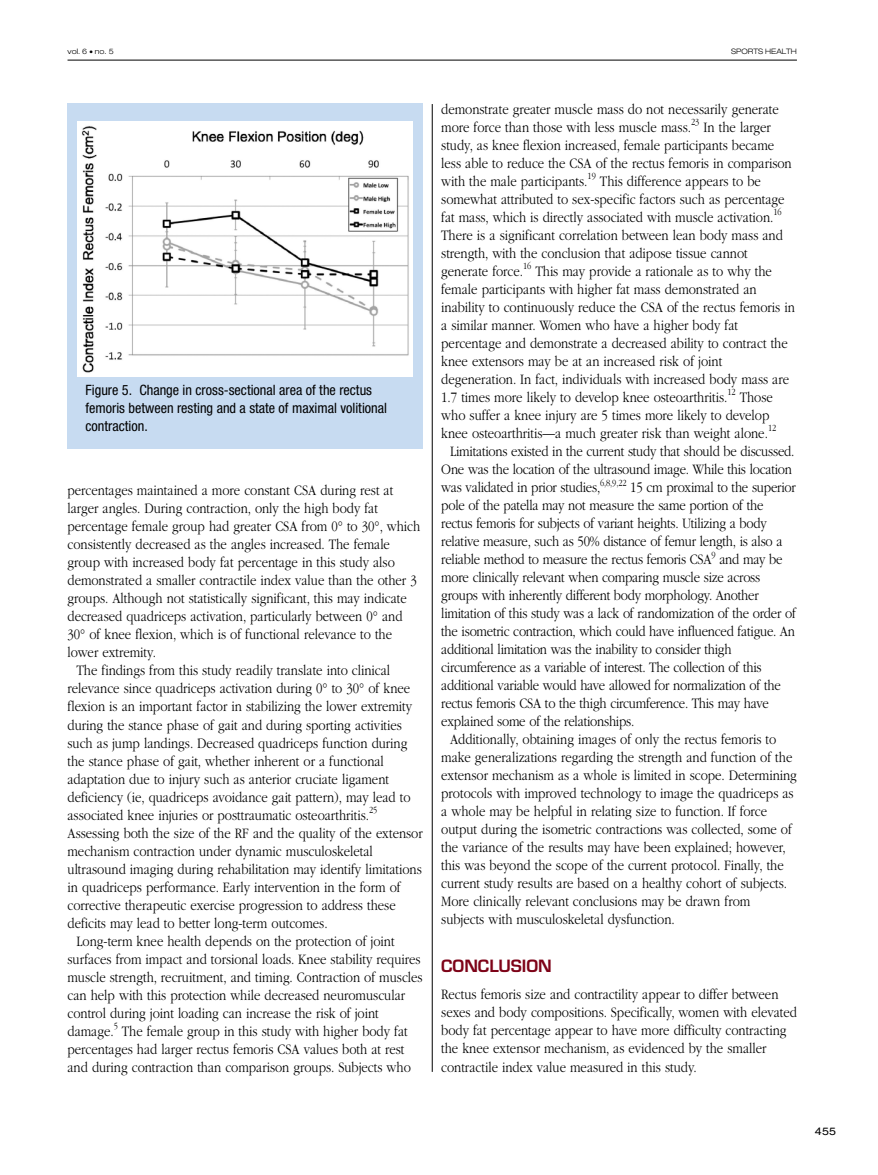
<style>
.page{position:relative;width:878px;height:1175px;background:#fff}
.page>*{position:absolute;margin:0;border:0;box-sizing:border-box;transform-origin:0 0}
.t1{font:600 16.5px "Eurostile";letter-spacing:-.005em;color:#7d0318}
.t2{font:300 15px/18px "ITC Garamond Std";color:#000;scale:.85 1}
.t3{font:condensed 14.25px/18px "Helvetica Neue LT Std";color:#000}
.t4{font:expanded 10.5px "Helvetica Neue LT Std";color:#000}
.t5{font:300 9.75px "ITC Garamond Std";color:#000;scale:.85 1}
.t6{font:300 expanded 7.5px "Helvetica Neue LT Std";color:#000}
</style>
<div class="page">
<hr style="left:68px;top:60px;width:728px;height:1px;background:#000">
<hr style="left:432px;top:104px;width:1px;height:967px;background:#000">
<div style="left:68px;top:104px;width:355px;height:345px;background:#c7dbf1"></div>
<img style="left:78px;top:122px;width:335px;height:255px">
<p class="t6" style="left:68px;top:47px;width:48px">vol. 6 • no. 5</p>
<p class="t6" style="left:731px;top:47px;width:67px">SPORTS HEALTH</p>
<p class="t3" style="left:86px;top:380px;width:303px">Figure 5. Change in cross-sectional area of the rectus femoris between resting and a state of maximal volitional contraction.</p>
<p class="t2" style="left:68px;top:482px;width:385px">percentages maintained a more constant CSA during rest at</p>
<p class="t2" style="left:68px;top:500px;width:367px">larger angles. During contraction, only the high body fat</p>
<p class="t2" style="left:68px;top:518px;width:416px">percentage female group had greater CSA from 0° to 30°, which</p>
<p class="t2" style="left:68px;top:536px;width:381px">consistently decreased as the angles increased. The female</p>
<p class="t2" style="left:68px;top:554px;width:386px">group with increased body fat percentage in this study also</p>
<p class="t2" style="left:68px;top:572px;width:412px">demonstrated a smaller contractile index value than the other 3</p>
<p class="t2" style="left:68px;top:590px;width:400px">groups. Although not statistically significant, this may indicate</p>
<p class="t2" style="left:68px;top:608px;width:395px">decreased quadriceps activation, particularly between 0° and</p>
<p class="t2" style="left:68px;top:626px;width:383px">30° of knee flexion, which is of functional relevance to the</p>
<p class="t2" style="left:68px;top:644px;width:106px">lower extremity.</p>
<p class="t2" style="left:77px;top:662px;width:370px">The findings from this study readily translate into clinical</p>
<p class="t2" style="left:68px;top:680px;width:405px">relevance since quadriceps activation during 0° to 30° of knee</p>
<p class="t2" style="left:68px;top:698px;width:407px">flexion is an important factor in stabilizing the lower extremity</p>
<p class="t2" style="left:68px;top:716px;width:395px">during the stance phase of gait and during sporting activities</p>
<p class="t2" style="left:68px;top:734px;width:401px">such as jump landings. Decreased quadriceps function during</p>
<p class="t2" style="left:68px;top:752px;width:374px">the stance phase of gait, whether inherent or a functional</p>
<p class="t2" style="left:68px;top:770px;width:380px">adaptation due to injury such as anterior cruciate ligament</p>
<p class="t2" style="left:68px;top:788px;width:405px">deficiency (ie, quadriceps avoidance gait pattern), may lead to</p>
<p class="t2" style="left:68px;top:806px;width:356px">associated knee injuries or posttraumatic osteoarthritis.</p>
<p class="t5" style="left:369px;top:804px;width:11px">25</p>
<p class="t2" style="left:67px;top:824px;width:419px">Assessing both the size of the RF and the quality of the extensor</p>
<p class="t2" style="left:67px;top:842px;width:361px">mechanism contraction under dynamic musculoskeletal</p>
<p class="t2" style="left:67px;top:860px;width:418px">ultrasound imaging during rehabilitation may identify limitations</p>
<p class="t2" style="left:67px;top:878px;width:393px">in quadriceps performance. Early intervention in the form of</p>
<p class="t2" style="left:67px;top:896px;width:387px">corrective therapeutic exercise progression to address these</p>
<p class="t2" style="left:67px;top:914px;width:307px">deficits may lead to better long-term outcomes.</p>
<p class="t2" style="left:76px;top:932px;width:376px">Long-term knee health depends on the protection of joint</p>
<p class="t2" style="left:67px;top:950px;width:417px">surfaces from impact and torsional loads. Knee stability requires</p>
<p class="t2" style="left:67px;top:968px;width:419px">muscle strength, recruitment, and timing. Contraction of muscles</p>
<p class="t2" style="left:67px;top:986px;width:398px">can help with this protection while decreased neuromuscular</p>
<p class="t2" style="left:67px;top:1004px;width:367px">control during joint loading can increase the risk of joint</p>
<p class="t2" style="left:67px;top:1022px;width:402px">damage.<sup>5</sup> The female group in this study with higher body fat</p>
<p class="t2" style="left:67px;top:1040px;width:398px">percentages had larger rectus femoris CSA values both at rest</p>
<p class="t2" style="left:67px;top:1058px;width:405px">and during contraction than comparison groups. Subjects who</p>
<p class="t2" style="left:441px;top:101px;width:398px">demonstrate greater muscle mass do not necessarily generate more force than those with less muscle mass.</p>
<p class="t5" style="left:691px;top:117px;width:11px">23</p>
<p class="t2" style="left:441px;top:119px;width:414px;text-indent:262px">In the larger study, as knee flexion increased, female participants became less able to reduce the CSA of the rectus femoris in comparison with the male participants.</p>
<p class="t5" style="left:587px;top:171px;width:11px">19</p>
<p class="t2" style="left:441px;top:173px;width:405px;text-indent:159px">This difference appears to be somewhat attributed to sex-specific factors such as percentage fat mass, which is directly associated with muscle activation.</p>
<p class="t5" style="left:773px;top:207px;width:11px">16</p>
<p class="t2" style="left:441px;top:227px;width:403px">There is a significant correlation between lean body mass and strength, with the conclusion that adipose tissue cannot generate force.</p>
<p class="t5" style="left:523px;top:261px;width:11px">16</p>
<p class="t2" style="left:441px;top:263px;width:417px;text-indent:94px">This may provide a rationale as to why the female participants with higher fat mass demonstrated an inability to continuously reduce the CSA of the rectus femoris in a similar manner. Women who have a higher body fat percentage and demonstrate a decreased ability to contract the knee extensors may be at an increased risk of joint degeneration. In fact, individuals with increased body mass are 1.7 times more likely to develop knee osteoarthritis.</p>
<p class="t5" style="left:727px;top:387px;width:11px">12</p>
<p class="t2" style="left:441px;top:389px;width:391px;text-indent:298px">Those who suffer a knee injury are 5 times more likely to develop knee osteoarthritis—a much greater risk than weight alone.</p>
<p class="t5" style="left:768px;top:423px;width:11px">12</p>
<p class="t2" style="left:441px;top:443px;width:417px;text-indent:9px">Limitations existed in the current study that should be discussed.<br>One was the location of the ultrasound image. While this location was validated in prior studies,</p>
<p class="t5" style="left:600px;top:477px;width:32px">6,8,9,22</p>
<p class="t2" style="left:441px;top:479px;width:418px;text-indent:189px">15 cm proximal to the superior pole of the patella may not measure the same portion of the rectus femoris for subjects of variant heights. Utilizing a body relative measure, such as 50% distance of femur length, is also a reliable method to measure the rectus femoris CSA</p>
<p class="t5" style="left:711px;top:549px;width:6px">9</p>
<p class="t2" style="left:441px;top:551px;width:418px;text-indent:278px">and may be more clinically relevant when comparing muscle size across groups with inherently different body morphology. Another limitation of this study was a lack of randomization of the order of the isometric contraction, which could have influenced fatigue. An additional limitation was the inability to consider thigh circumference as a variable of interest. The collection of this additional variable would have allowed for normalization of the rectus femoris CSA to the thigh circumference. This may have explained some of the relationships.</p>
<p class="t2" style="left:441px;top:731px;width:420px;text-indent:9px">Additionally, obtaining images of only the rectus femoris to make generalizations regarding the strength and function of the extensor mechanism as a whole is limited in scope. Determining protocols with improved technology to image the quadriceps as a whole may be helpful in relating size to function. If force output during the isometric contractions was collected, some of the variance of the results may have been explained; however, this was beyond the scope of the current protocol. Finally, the current study results are based on a healthy cohort of subjects.<br>More clinically relevant conclusions may be drawn from subjects with musculoskeletal dysfunction.</p>
<p class="t1" style="left:441px;top:956px;width:112px">CONCLUSION</p>
<p class="t2" style="left:441px;top:986px;width:420px">Rectus femoris size and contractility appear to differ between sexes and body compositions. Specifically, women with elevated body fat percentage appear to have more difficulty contracting the knee extensor mechanism, as evidenced by the smaller contractile index value measured in this study.</p>
<p class="t4" style="left:814px;top:1125px;width:23px">455</p>
</div>
